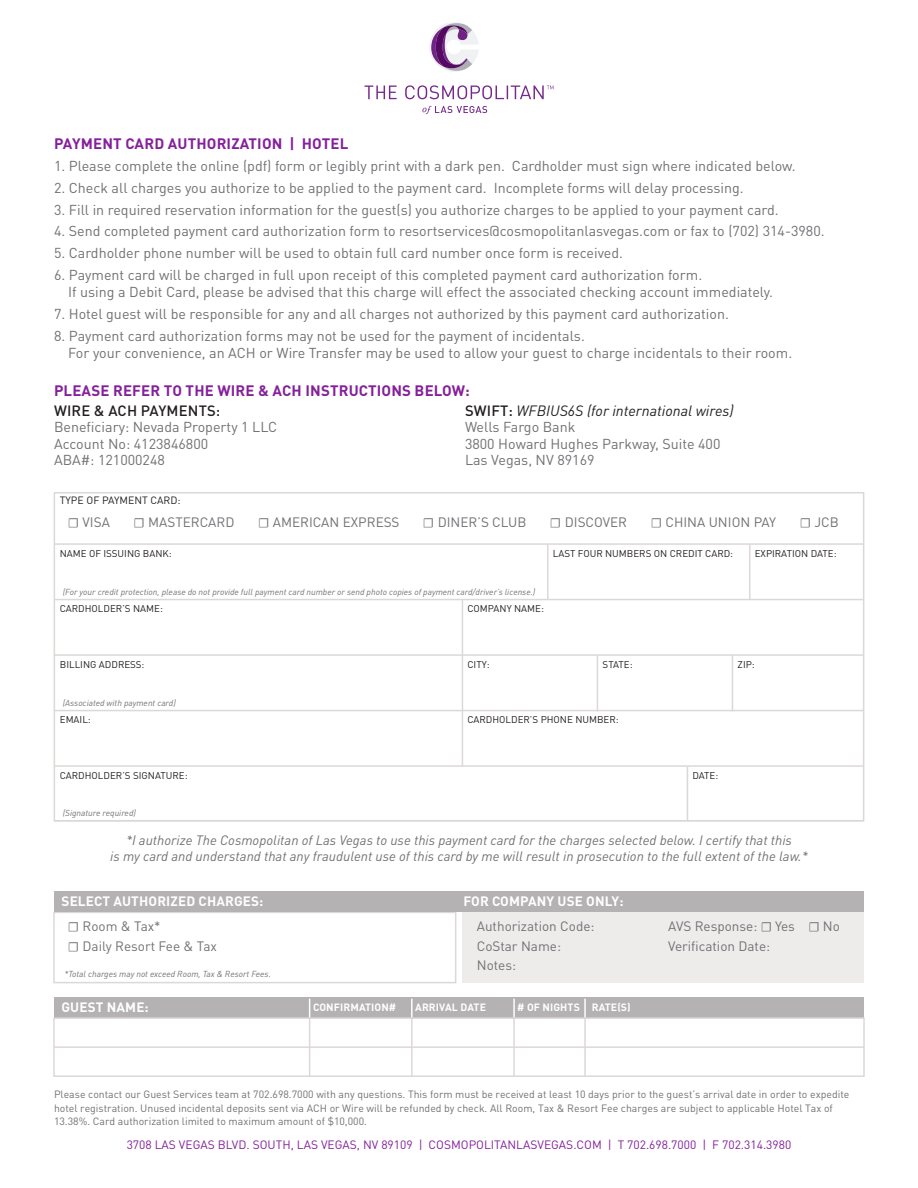
<style>
.page{position:relative;width:918px;height:1188px;background:#fff}
.page>*{position:absolute;margin:0;border:0;box-sizing:border-box;transform-origin:0 0}
.body_edit{font:700 15px "DIN Pro";letter-spacing:.01em;color:#85209b}
.two_col_body{font:italic 14.85px "DIN";color:#231f20}
.two_col_body-2{font:500 14.85px "DIN Pro";letter-spacing:.01em;color:#231f20}
.body_edit-2{font:14.25px/17.2px "DIN Pro";color:#717074}
.two_col_body-3{font:14.25px "DIN Pro";color:#717074}
.body{font:italic 13.5px/16.5px "DIN";color:#717074;text-align:center}
.body-2{font:13.5px "DIN Pro";color:#717074}
.two_col_body-4{font:700 13.5px "DIN Pro";letter-spacing:.01em;color:#fff}
.body-3{font:12px "DIN Pro";color:#85209b}
.body-4{font:10.5px/13.2px "DIN Pro";color:#717074}
.t1{font:700 10.5px "DIN Pro";letter-spacing:.01em;color:#fff}
.t2{font:10.5px "DIN Pro";color:#231f20}
.t3{font:9.75px "DIN Pro";color:#231f20}
.body-5{font:italic 8.7px "DIN";color:#717074}
.s1{font-family:"DIN Pro";font-weight:500;font-style:normal}
.s2{font-family:"Minion Pro"}
</style>
<div class="page">
<div style="left:54px;top:492px;width:810px;height:329px;border:2px solid #dcd8d7"></div>
<hr style="left:54px;top:543px;width:810px;height:2px;background:#dcd8d7">
<hr style="left:54px;top:599px;width:810px;height:1px;background:#dcd8d7">
<hr style="left:54px;top:654px;width:810px;height:2px;background:#dcd8d7">
<hr style="left:54px;top:710px;width:810px;height:1px;background:#dcd8d7">
<hr style="left:54px;top:765px;width:810px;height:2px;background:#dcd8d7">
<hr style="left:54px;top:820px;width:810px;height:1px;background:#dcd8d7">
<hr style="left:687px;top:767px;width:1px;height:54px;background:#dcd8d7">
<hr style="left:597px;top:655px;width:1px;height:56px;background:#dcd8d7">
<hr style="left:547px;top:544px;width:2px;height:56px;background:#dcd8d7">
<hr style="left:749px;top:544px;width:1px;height:56px;background:#dcd8d7">
<hr style="left:732px;top:655px;width:1px;height:56px;background:#dcd8d7">
<hr style="left:462px;top:600px;width:1px;height:166px;background:#dcd8d7">
<div style="left:53px;top:912px;width:403px;height:71px;border:2px solid #dcd8d7"></div>
<div style="left:462px;top:912px;width:402px;height:71px;background:#eeebeb"></div>
<div style="left:54px;top:891px;width:810px;height:21px;background:#b4b2b2"></div>
<hr style="left:54px;top:1046px;width:810px;height:2px;background:#dcd8d7">
<div style="left:54px;top:997px;width:810px;height:20px;background:#b4b2b2"></div>
<svg style="left:309px;top:999px;width:1px;height:18px"></svg>
<svg style="left:411px;top:999px;width:2px;height:18px"></svg>
<svg style="left:513px;top:999px;width:2px;height:18px"></svg>
<svg style="left:584px;top:999px;width:2px;height:18px"></svg>
<div style="left:53px;top:1017px;width:812px;height:60px;border:2px solid #dcd8d7"></div>
<hr style="left:309px;top:1017px;width:1px;height:60px;background:#dcd8d7">
<hr style="left:411px;top:1017px;width:2px;height:60px;background:#dcd8d7">
<hr style="left:513px;top:1017px;width:2px;height:60px;background:#dcd8d7">
<hr style="left:584px;top:1017px;width:2px;height:60px;background:#dcd8d7">
<svg style="left:429px;top:22px;width:50px;height:50px"></svg>
<svg style="left:422px;top:106px;width:65px;height:8px"></svg>
<svg style="left:365px;top:85px;width:189px;height:14px"></svg>
<p class="body_edit" style="left:54px;top:134px;width:296px">PAYMENT CARD AUTHORIZATION | HOTEL</p>
<p class="body_edit-2" style="left:54px;top:157px;width:743px">1. Please complete the online (pdf) form or legibly print with a dark pen. Cardholder must sign where indicated below.</p>
<p class="body_edit-2" style="left:54px;top:179px;width:691px">2. Check all charges you authorize to be applied to the payment card. Incomplete forms will delay processing.</p>
<p class="body_edit-2" style="left:54px;top:200px;width:726px">3. Fill in required reservation information for the guest(s) you authorize charges to be applied to your payment card.</p>
<p class="body_edit-2" style="left:54px;top:222px;width:772px">4. Send completed payment card authorization form to resortservices@cosmopolitanlasvegas.com or fax to (702) 314-3980.</p>
<p class="body_edit-2" style="left:54px;top:244px;width:571px">5. Cardholder phone number will be used to obtain full card number once form is received.</p>
<p class="body_edit-2" style="left:68px;top:266px;width:706px;text-indent:-14px">6. Payment card will be charged in full upon receipt of this completed payment card authorization form.<br>If using a Debit Card, please be advised that this charge will effect the associated checking account immediately.</p>
<p class="body_edit-2" style="left:54px;top:305px;width:677px">7. Hotel guest will be responsible for any and all charges not authorized by this payment card authorization.</p>
<p class="body_edit-2" style="left:68px;top:326px;width:726px;text-indent:-14px">8. Payment card authorization forms may not be used for the payment of incidentals.<br>For your convenience, an ACH or Wire Transfer may be used to allow your guest to charge incidentals to their room.</p>
<p class="body_edit" style="left:54px;top:380px;width:417px">PLEASE REFER TO THE WIRE &amp; ACH INSTRUCTIONS BELOW:</p>
<p class="two_col_body-2" style="left:54px;top:400px;width:168px">WIRE &amp; ACH PAYMENTS:</p>
<p class="two_col_body-3" style="left:54px;top:418px;width:225px">Beneficiary: Nevada Property 1 LLC</p>
<p class="two_col_body-3" style="left:54px;top:434px;width:156px">Account No: 4123846800</p>
<p class="two_col_body-3" style="left:54px;top:451px;width:112px">ABA#: 121000248</p>
<p class="two_col_body" style="left:465px;top:401px;width:270px"><span class="s1">SWIFT:</span> WFBIUS6S (for international wires)</p>
<p class="two_col_body-3" style="left:465px;top:418px;width:112px">Wells Fargo Bank</p>
<p class="two_col_body-3" style="left:465px;top:434px;width:257px">3800 Howard Hughes Parkway, Suite 400</p>
<p class="two_col_body-3" style="left:465px;top:451px;width:131px">Las Vegas, NV 89169</p>
<p class="t2" style="left:60px;top:493px;width:122px">TYPE OF PAYMENT CARD:</p>
<p class="body-2" style="left:68px;top:513px;width:44px"><span class="s2">☐</span> VISA</p>
<p class="body-2" style="left:133px;top:513px;width:102px"><span class="s2">☐</span> MASTERCARD</p>
<p class="body-2" style="left:258px;top:513px;width:143px"><span class="s2">☐</span> AMERICAN EXPRESS</p>
<p class="body-2" style="left:423px;top:513px;width:105px"><span class="s2">☐</span> DINER’S CLUB</p>
<p class="body-2" style="left:550px;top:513px;width:79px"><span class="s2">☐</span> DISCOVER</p>
<p class="body-2" style="left:651px;top:513px;width:127px"><span class="s2">☐</span> CHINA UNION PAY</p>
<p class="body-2" style="left:800px;top:513px;width:41px"><span class="s2">☐</span> JCB</p>
<p class="t3" style="left:60px;top:546px;width:113px">NAME OF ISSUING BANK:</p>
<p class="t3" style="left:553px;top:546px;width:182px">LAST FOUR NUMBERS ON CREDIT CARD:</p>
<p class="t3" style="left:755px;top:546px;width:83px">EXPIRATION DATE:</p>
<p class="body-5" style="left:63px;top:586px;width:474px">(For your credit protection, please do not provide full payment card number or send photo copies of payment card/driver’s license.)</p>
<p class="t3" style="left:60px;top:602px;width:105px">CARDHOLDER’S NAME:</p>
<p class="t3" style="left:467px;top:602px;width:78px">COMPANY NAME:</p>
<p class="t3" style="left:60px;top:657px;width:86px">BILLING ADDRESS:</p>
<p class="t3" style="left:467px;top:657px;width:24px">CITY:</p>
<p class="t3" style="left:603px;top:657px;width:31px">STATE:</p>
<p class="t3" style="left:738px;top:657px;width:19px">ZIP:</p>
<p class="body-5" style="left:63px;top:697px;width:115px">(Associated with payment card)</p>
<p class="t3" style="left:60px;top:713px;width:32px">EMAIL:</p>
<p class="t3" style="left:467px;top:713px;width:153px">CARDHOLDER’S PHONE NUMBER:</p>
<p class="t3" style="left:60px;top:768px;width:129px">CARDHOLDER’S SIGNATURE:</p>
<p class="t3" style="left:692px;top:768px;width:27px">DATE:</p>
<p class="body-5" style="left:63px;top:808px;width:75px">(Signature required)</p>
<p class="body" style="left:110px;top:831px;width:699px">*I authorize The Cosmopolitan of Las Vegas to use this payment card for the charges selected below. I certify that this<br>is my card and understand that any fraudulent use of this card by me will result in prosecution to the full extent of the law.*</p>
<p class="two_col_body-4" style="left:62px;top:892px;width:203px">SELECT AUTHORIZED CHARGES:</p>
<p class="two_col_body-4" style="left:463px;top:892px;width:162px">FOR COMPANY USE ONLY:</p>
<p class="body-2" style="left:68px;top:917px;width:94px"><span class="s2">☐</span> Room &amp; Tax*</p>
<p class="body-2" style="left:68px;top:937px;width:151px"><span class="s2">☐</span> Daily Resort Fee &amp; Tax</p>
<p class="body-2" style="left:477px;top:917px;width:119px">Authorization Code:</p>
<p class="body-2" style="left:477px;top:937px;width:86px">CoStar Name:</p>
<p class="body-2" style="left:477px;top:956px;width:41px">Notes:</p>
<p class="body-5" style="left:64px;top:969px;width:208px">*Total charges may not exceed Room, Tax &amp; Resort Fees.</p>
<p class="two_col_body-4" style="left:62px;top:998px;width:89px">GUEST NAME:</p>
<p class="t1" style="left:313px;top:1000px;width:85px">CONFIRMATION#</p>
<p class="t1" style="left:415px;top:1000px;width:72px">ARRIVAL DATE</p>
<p class="t1" style="left:517px;top:1000px;width:64px"># OF NIGHTS</p>
<p class="t1" style="left:592px;top:1000px;width:41px">RATE(S)</p>
<p class="body-2" style="left:668px;top:917px;width:173px">AVS Response: <span class="s2">☐</span> Yes <span class="s2">☐</span> No</p>
<p class="body-2" style="left:668px;top:937px;width:103px">Verification Date:</p>
<p class="body-4" style="left:54px;top:1088px;width:797px">Please contact our Guest Services team at 702.698.7000 with any questions. This form must be received at least 10 days prior to the guest’s arrival date in order to expedite hotel registration. Unused incidental deposits sent via ACH or Wire will be refunded by check. All Room, Tax &amp; Resort Fee charges are subject to applicable Hotel Tax of<br>13.38%. Card authorization limited to maximum amount of $10,000.</p>
<p class="body-3" style="left:127px;top:1136px;width:666px">3708 LAS VEGAS BLVD. SOUTH, LAS VEGAS, NV 89109 | COSMOPOLITANLASVEGAS.COM | T 702.698.7000 | F 702.314.3980</p>
</div>
